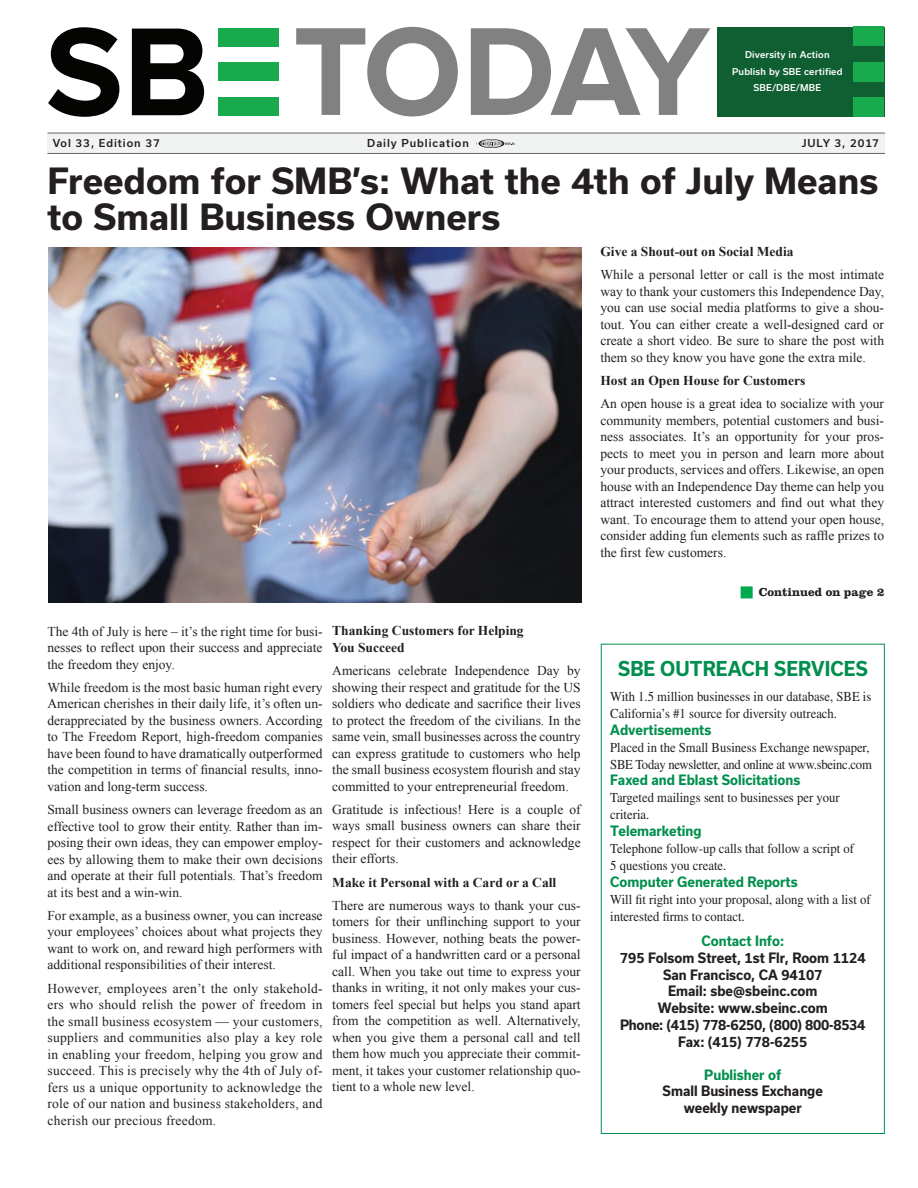
<style>
.page{position:relative;width:918px;height:1188px;background:#fff}
.page>*{position:absolute;margin:0;border:0;box-sizing:border-box;transform-origin:0 0}
.t1{font:700 34.5px/36px "Usual";color:#231f20}
.t2{font:700 19.65px "Usual";letter-spacing:.005em;color:#008f4d;scale:.93 1}
.t3{font:13.65px/17px "Times";color:#231f20;scale:.93 1}
.t4{font:700 13.65px/17px "Usual";color:#231f20;text-align:center;scale:.93 1}
.t5{font:700 13.65px "Usual";color:#008f4d;scale:.93 1}
.t6{font:13.5px/16.5px "Times New Roman";color:#231f20;text-align:justify}
.t7{font:700 13.5px/16.5px "Times New Roman";color:#231f20}
.t8{font:700 12px "Clarendon LT Std";color:#231f20}
.t9{font:500 10.5px "Usual";letter-spacing:.09em;color:#231f20}
.t10{font:500 9px/16.5px "Usual";letter-spacing:.02em;color:#fff;text-align:center}
</style>
<div class="page">
<div style="left:601px;top:644px;width:284px;height:490px;background:#fff;border:1px solid #008f4d"></div>
<div style="left:47px;top:133px;width:838px;height:20px;background:#f1f3f3"></div>
<hr style="left:47px;top:133px;width:838px;height:1px;background:#67676a">
<hr style="left:47px;top:153px;width:838px;height:1px;background:#67676a">
<svg style="left:476px;top:139px;width:38px;height:9px"></svg>
<svg style="left:48px;top:27px;width:71px;height:90px"></svg>
<svg style="left:132px;top:29px;width:72px;height:86px"></svg>
<svg style="left:296px;top:27px;width:162px;height:89px"></svg>
<svg style="left:471px;top:28px;width:239px;height:87px"></svg>
<div style="left:218px;top:29px;width:61px;height:18px;background:#1aaa4e"></div>
<div style="left:218px;top:63px;width:61px;height:18px;background:#1aaa4e"></div>
<div style="left:218px;top:97px;width:61px;height:18px;background:#1aaa4e"></div>
<div style="left:717px;top:27px;width:167px;height:90px;background:#105f32"></div>
<div style="left:854px;top:27px;width:30px;height:19px;background:#1aaa4e"></div>
<div style="left:854px;top:98px;width:30px;height:19px;background:#1aaa4e"></div>
<div style="left:854px;top:62px;width:30px;height:19px;background:#1aaa4e"></div>
<img style="left:48px;top:247px;width:533px;height:356px">
<p class="t10" style="left:732px;top:46px;width:112px">Diversity in Action<br>Publish by SBE certified<br>SBE/DBE/MBE</p>
<p class="t9" style="left:53px;top:137px;width:109px">Vol 33, Edition 37</p>
<p class="t9" style="left:367px;top:137px;width:103px">Daily Publication</p>
<p class="t9" style="left:802px;top:137px;width:79px">JULY 3, 2017</p>
<h1 class="t1" style="left:47px;top:163px;width:832px">Freedom for SMB’s: What the 4th of July Means to Small Business Owners</h1>
<p class="t6" style="left:47px;top:623px;width:277px">The 4th of July is here – it’s the right time for busi&shy;nesses to reflect upon their success and appreciate the freedom they enjoy.</p>
<p class="t6" style="left:47px;top:679px;width:277px">While freedom is the most basic human right every American cherishes in their daily life, it’s often un&shy;derappreciated by the business owners. According to The Freedom Report, high-freedom companies have been found to have dramatically outperformed the competition in terms of financial results, inno&shy;vation and long-term success.</p>
<p class="t6" style="left:47px;top:801px;width:277px">Small business owners can leverage freedom as an effective tool to grow their entity. Rather than im&shy;posing their own ideas, they can empower employ&shy;ees by allowing them to make their own decisions and operate at their full potentials. That’s freedom at its best and a win-win.</p>
<p class="t6" style="left:47px;top:907px;width:277px">For example, as a business owner, you can increase your employees’ choices about what projects they want to work on, and reward high performers with additional responsibilities of their interest.</p>
<p class="t6" style="left:47px;top:980px;width:277px">However, employees aren’t the only stakehold&shy;ers who should relish the power of freedom in the small business ecosystem — your customers, suppliers and communities also play a key role in enabling your freedom, helping you grow and succeed. This is precisely why the 4th of July of&shy;fers us a unique opportunity to acknowledge the role of our nation and business stakeholders, and cherish our precious freedom.</p>
<p class="t7" style="left:332px;top:622px;width:193px">Thanking Customers for Helping<br>You Succeed</p>
<p class="t6" style="left:332px;top:662px;width:250px">Americans celebrate Independence Day by showing their respect and gratitude for the US soldiers who dedicate and sacrifice their lives to protect the freedom of the civilians. In the same vein, small businesses across the country can express gratitude to customers who help the small business ecosystem flourish and stay committed to your entrepreneurial freedom.</p>
<p class="t6" style="left:332px;top:801px;width:250px">Gratitude is infectious! Here is a couple of ways small business owners can share their respect for their customers and acknowledge their efforts.</p>
<p class="t7" style="left:332px;top:874px;width:225px">Make it Personal with a Card or a Call</p>
<p class="t6" style="left:332px;top:897px;width:250px">There are numerous ways to thank your cus&shy;tomers for their unflinching support to your business. However, nothing beats the power&shy;ful impact of a handwritten card or a personal call. When you take out time to express your thanks in writing, it not only makes your cus&shy;tomers feel special but helps you stand apart from the competition as well. Alternatively, when you give them a personal call and tell them how much you appreciate their commit&shy;ment, it takes your customer relationship quo&shy;tient to a whole new level.</p>
<p class="t7" style="left:600px;top:243px;width:195px">Give a Shout-out on Social Media</p>
<p class="t6" style="left:600px;top:266px;width:285px">While a personal letter or call is the most intimate way to thank your customers this Independence Day, you can use social media platforms to give a shou&shy;tout. You can either create a well-designed card or create a short video. Be sure to share the post with them so they know you have gone the extra mile.</p>
<p class="t7" style="left:600px;top:372px;width:206px">Host an Open House for Customers</p>
<p class="t6" style="left:600px;top:395px;width:285px">An open house is a great idea to socialize with your community members, potential customers and busi&shy;ness associates. It’s an opportunity for your pros&shy;pects to meet you in person and learn more about your products, services and offers. Likewise, an open house with an Independence Day theme can help you attract interested customers and find out what they want. To encourage them to attend your open house, consider adding fun elements such as raffle prizes to the first few customers.</p>
<p class="t8" style="left:759px;top:585px;width:127px">Continued on page 2</p>
<h2 class="t2" style="left:618px;top:658px;width:270px">SBE OUTREACH SERVICES</h2>
<p class="t3" style="left:610px;top:688px;width:282px">With 1.5 million businesses in our database, SBE is<br>California’s #1 source for diversity outreach.</p>
<p class="t5" style="left:610px;top:722px;width:110px">Advertisements</p>
<p class="t3" style="left:610px;top:739px;width:283px">Placed in the Small Business Exchange newspaper,<br>SBE Today newsletter, and online at www.sbeinc.com</p>
<p class="t5" style="left:610px;top:772px;width:206px">Faxed and Eblast Solicitations</p>
<p class="t3" style="left:610px;top:789px;width:248px">Targeted mailings sent to businesses per your criteria.</p>
<p class="t5" style="left:610px;top:823px;width:100px">Telemarketing</p>
<p class="t3" style="left:610px;top:840px;width:264px">Telephone follow-up calls that follow a script of<br>5 questions you create.</p>
<p class="t5" style="left:610px;top:874px;width:203px">Computer Generated Reports</p>
<p class="t3" style="left:610px;top:891px;width:281px">Will fit right into your proposal, along with a list of interested firms to contact.</p>
<p class="t5" style="left:702px;top:933px;width:90px">Contact Info:</p>
<p class="t4" style="left:620px;top:949px;width:266px">795 Folsom Street, 1st Flr, Room 1124<br>San Francisco, CA 94107<br>Email: sbe@sbeinc.com<br>Website: www.sbeinc.com<br>Phone: (415) 778-6250, (800) 800-8534<br>Fax: (415) 778-6255</p>
<p class="t5" style="left:704px;top:1067px;width:84px">Publisher of</p>
<p class="t4" style="left:663px;top:1083px;width:174px">Small Business Exchange weekly newspaper</p>
</div>
